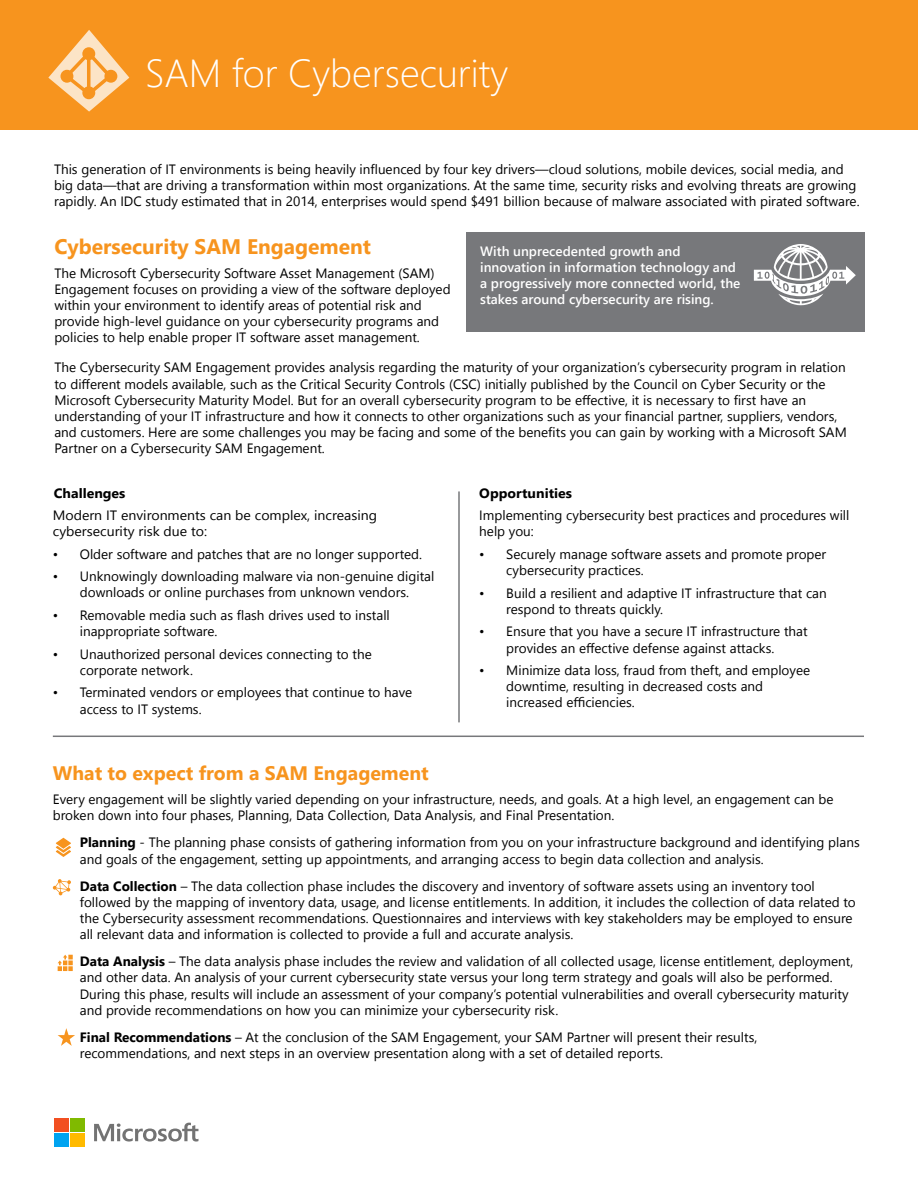
<style>
.page{position:relative;width:918px;height:1188px;background:#fff}
.page>*{position:absolute;margin:0;border:0;box-sizing:border-box;transform-origin:0 0}
.t1{font:300 39px "Segoe UI";color:#fff}
.t2{font:700 21px "Segoe UI";color:#f7941e}
.t3{font:700 19.5px "Segoe UI";color:#f7941e}
.t4{font:13.5px/16.2px "Segoe UI";color:#000}
.t5{font:600 13.5px/16.2px "Segoe UI";color:#fff}
.t6{font:13.5px/16.2px "Segoe UI";color:#000;scale:1.04 1}
.t7{font:700 13.5px "Segoe UI";color:#000;scale:1.04 1}
.s1{font-weight:700}
</style>
<div class="page">
<div style="left:0;top:0;width:918px;height:130px;background:#f7941e"></div>
<hr style="left:458px;top:491px;width:2px;height:231px;background:#77787b">
<hr style="left:53px;top:736px;width:811px;height:1px;background:#77787b">
<svg style="left:94px;top:1123px;width:104px;height:19px"></svg>
<div style="left:54px;top:1118px;width:15px;height:14px;background:#f24f21"></div>
<div style="left:70px;top:1118px;width:15px;height:14px;background:#80ba00"></div>
<div style="left:54px;top:1133px;width:15px;height:14px;background:#00a3f0"></div>
<div style="left:70px;top:1133px;width:15px;height:14px;background:#ffba00"></div>
<svg style="left:48px;top:30px;width:81px;height:82px"></svg>
<svg style="left:53px;top:879px;width:18px;height:16px"></svg>
<svg style="left:58px;top:955px;width:15px;height:16px"></svg>
<svg style="left:56px;top:838px;width:15px;height:19px"></svg>
<svg style="left:58px;top:1028px;width:17px;height:18px"></svg>
<div style="left:467px;top:232px;width:398px;height:100px;background:#77787b"></div>
<svg style="left:754px;top:244px;width:102px;height:61px"></svg>
<h1 class="t1" style="left:145px;top:42px;width:365px">SAM for Cybersecurity</h1>
<p class="t4" style="left:54px;top:161px;width:807px">This generation of IT environments is being heavily influenced by four key drivers—cloud solutions, mobile devices, social media, and big data—that are driving a transformation within most organizations. At the same time, security risks and evolving threats are growing rapidly. An IDC study estimated that in 2014, enterprises would spend $491 billion because of malware associated with pirated software.</p>
<h2 class="t2" style="left:54px;top:229px;width:318px">Cybersecurity SAM Engagement</h2>
<p class="t4" style="left:54px;top:264px;width:398px">The Microsoft Cybersecurity Software Asset Management (SAM)<br>Engagement focuses on providing a view of the software deployed within your environment to identify areas of potential risk and provide high-level guidance on your cybersecurity programs and policies to help enable proper IT software asset management.</p>
<p class="t4" style="left:54px;top:359px;width:794px">The Cybersecurity SAM Engagement provides analysis regarding the maturity of your organization’s cybersecurity program in relation to different models available, such as the Critical Security Controls (CSC) initially published by the Council on Cyber Security or the Microsoft Cybersecurity Maturity Model. But for an overall cybersecurity program to be effective, it is necessary to first have an understanding of your IT infrastructure and how it connects to other organizations such as your financial partner, suppliers, vendors, and customers. Here are some challenges you may be facing and some of the benefits you can gain by working with a Microsoft SAM Partner on a Cybersecurity SAM Engagement.</p>
<p class="t5" style="left:480px;top:243px;width:262px">With unprecedented growth and innovation in information technology and a progressively more connected world, the stakes around cybersecurity are rising.</p>
<p class="t7" style="left:54px;top:483px;width:70px">Challenges</p>
<p class="t7" style="left:479px;top:483px;width:91px">Opportunities</p>
<p class="t6" style="left:53px;top:507px;width:313px">Modern IT environments can be complex, increasing cybersecurity risk due to:</p>
<p class="t4" style="left:53px;top:546px;width:371px">• Older software and patches that are no longer supported.</p>
<p class="t4" style="left:53px;top:568px;width:383px;text-align:center">• Unknowingly downloading malware via non-genuine digital downloads or online purchases from unknown vendors.</p>
<p class="t4" style="left:80px;top:607px;width:312px;text-indent:-27px">• Removable media such as flash drives used to install inappropriate software.</p>
<p class="t4" style="left:80px;top:645px;width:293px;text-indent:-27px">• Unauthorized personal devices connecting to the corporate network.</p>
<p class="t4" style="left:80px;top:684px;width:334px;text-indent:-27px">• Terminated vendors or employees that continue to have access to IT systems.</p>
<p class="t4" style="left:479px;top:507px;width:372px">Implementing cybersecurity best practices and procedures will help you:</p>
<p class="t4" style="left:506px;top:546px;width:321px;text-indent:-27px">• Securely manage software assets and promote proper cybersecurity practices.</p>
<p class="t4" style="left:506px;top:585px;width:322px;text-indent:-27px">• Build a resilient and adaptive IT infrastructure that can respond to threats quickly.</p>
<p class="t4" style="left:479px;top:623px;width:330px;text-align:center">• Ensure that you have a secure IT infrastructure that provides an effective defense against attacks.</p>
<p class="t4" style="left:506px;top:662px;width:305px;text-indent:-27px">• Minimize data loss, fraud from theft, and employee downtime, resulting in decreased costs and increased efficiencies.</p>
<h3 class="t3" style="left:53px;top:758px;width:377px">What to expect from a SAM Engagement</h3>
<p class="t4" style="left:53px;top:791px;width:782px">Every engagement will be slightly varied depending on your infrastructure, needs, and goals. At a high level, an engagement can be broken down into four phases, Planning, Data Collection, Data Analysis, and Final Presentation.</p>
<p class="t4" style="left:80px;top:834px;width:781px"><span class="s1">Planning</span> - The planning phase consists of gathering information from you on your infrastructure background and identifying plans and goals of the engagement, setting up appointments, and arranging access to begin data collection and analysis.</p>
<p class="t4" style="left:80px;top:877px;width:777px"><span class="s1">Data Collection</span> – The data collection phase includes the discovery and inventory of software assets using an inventory tool followed by the mapping of inventory data, usage, and license entitlements. In addition, it includes the collection of data related to the Cybersecurity assessment recommendations. Questionnaires and interviews with key stakeholders may be employed to ensure all relevant data and information is collected to provide a full and accurate analysis.</p>
<p class="t4" style="left:80px;top:953px;width:775px"><span class="s1">Data Analysis</span> – The data analysis phase includes the review and validation of all collected usage, license entitlement, deployment, and other data. An analysis of your current cybersecurity state versus your long term strategy and goals will also be performed.<br>During this phase, results will include an assessment of your company’s potential vulnerabilities and overall cybersecurity maturity and provide recommendations on how you can minimize your cybersecurity risk.</p>
<p class="t4" style="left:80px;top:1029px;width:679px"><span class="s1">Final Recommendations</span> – At the conclusion of the SAM Engagement, your SAM Partner will present their results, recommendations, and next steps in an overview presentation along with a set of detailed reports.</p>
</div>
